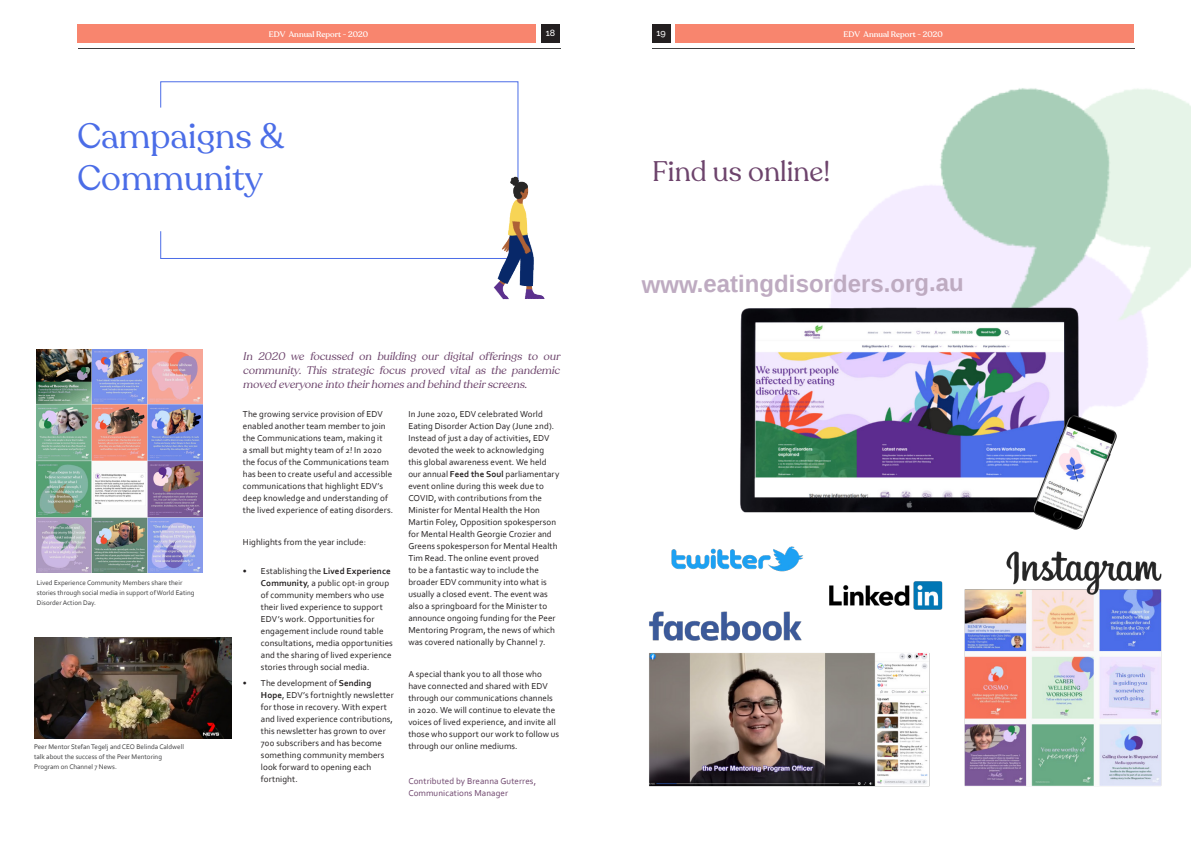
<style>
.page{position:relative;width:1191px;height:842px;background:#fff}
.page>*{position:absolute;margin:0;border:0;box-sizing:border-box;transform-origin:0 0}
.t1{font:35px/42px "Recoleta Regular DEMO";color:#4b6de7}
.t2{font:28px "Recoleta Regular DEMO";color:#6d446c}
.t3{font:700 24px "Liberation Sans";letter-spacing:-.005em;color:#beabc1}
.t4{font:italic 11px/14px "Recoleta Regular DEMO";letter-spacing:-.025em;color:#6d446c;text-align:justify}
.t5{font:9px/12px "Corbel";letter-spacing:.01em;color:#231f20}
.t6{font:9px/12px "Corbel";letter-spacing:.01em;color:#6d446c}
.Table_Body_Paragraph{font:500 9px "Raleway";color:#fff}
.Table_Body_Paragraph-2{font:500 8px "Recoleta";color:#fff}
.t7{font:7px/10px "Corbel";color:#3e3e3f}
.s1{font-weight:700}
</style>
<div class="page">
<hr style="left:652px;top:48px;width:482px;height:1px;background:#3e3e3f">
<div style="left:652px;top:24px;width:18px;height:19px;background:#231f20"></div>
<div style="left:675px;top:24px;width:459px;height:19px;background:#f8856e"></div>
<img style="left:980px;top:88px;width:207px;height:15px">
<hr style="left:78px;top:48px;width:482px;height:1px;background:#3e3e3f">
<div style="left:541px;top:24px;width:18px;height:19px;background:#231f20"></div>
<div style="left:77px;top:24px;width:459px;height:19px;background:#f8856e"></div>
<svg style="left:160px;top:81px;width:359px;height:178px"></svg>
<img style="left:459px;top:177px;width:86px;height:123px">
<img style="left:34px;top:638px;width:197px;height:100px">
<img style="left:649px;top:103px;width:542px;height:684px">
<img style="left:37px;top:349px;width:165px;height:224px">
<p class="Table_Body_Paragraph-2" style="left:269px;top:30px;width:101px">EDV Annual Report - 2020</p>
<p class="Table_Body_Paragraph" style="left:546px;top:27px;width:11px">18</p>
<p class="Table_Body_Paragraph" style="left:656px;top:27px;width:11px">19</p>
<p class="Table_Body_Paragraph-2" style="left:843px;top:30px;width:101px">EDV Annual Report - 2020</p>
<p class="t1" style="left:77px;top:117px;width:208px">Campaigns &amp;<br>Community</p>
<p class="t7" style="left:37px;top:578px;width:159px">Lived Experience Community Members share their stories through social media in support of World Eating<br>Disorder Action Day.</p>
<p class="t7" style="left:34px;top:742px;width:151px">Peer Mentor Stefan Tegelj and CEO Belinda Caldwell talk about the success of the Peer Mentoring<br>Program on Channel 7 News.</p>
<p class="t4" style="left:243px;top:350px;width:320px">In 2020 we focussed on building our digital offerings to our community. This strategic focus proved vital as the pandemic moved everyone into theirhomes and behind theirscreens.</p>
<p class="t5" style="left:243px;top:408px;width:152px">The growing service provision of EDV enabled another team member to join the Communications team, making it<br>a small but mighty team of 2! In 2020 the focus of the Communications team has been to create useful and accessible communications that highlight EDV’s deep knowledge and understanding of the lived experience of eating disorders.</p>
<p class="t5" style="left:243px;top:536px;width:125px">Highlights from the year include:</p>
<p class="t5" style="left:261px;top:564px;width:133px;text-indent:-18px">• Establishing the <span class="s1">Lived Experience Community</span>, a public opt-in group of community members who use their lived experience to support EDV’s work. Opportunities for engagement include round table consultations, media opportunities and the sharing of lived experience stories through social media.</p>
<p class="t5" style="left:261px;top:677px;width:134px;text-indent:-18px">• The development of <span class="s1">Sending<br>Hope</span>, EDV’s fortnightly newsletter for those in recovery. With expert and lived experience contributions, this newsletter has grown to over<br>700 subscribers and has become something community members look forward to opening each fortnight.</p>
<p class="t5" style="left:408px;top:408px;width:152px">In June 2020, EDV celebrated World Eating Disorder Action Day (June 2nd).<br>Instead of just a day of activities, EDV devoted the week to acknowledging this global awareness event. We held our annual <span class="s1">Feed the Soul</span> parliamentary event online during this week due to COVID, with contributions from the Minister for Mental Health the Hon Martin Foley, Opposition spokesperson for Mental Health Georgie Crozier and Greens spokesperson for Mental Health Tim Read. The online event proved<br>to be a fantastic way to include the broader EDV community into what is usually a closed event. The event was also a springboard for the Minister to announce ongoing funding for the Peer Mentoring Program, the news of which was covered nationally by Channel 7.</p>
<p class="t5" style="left:408px;top:668px;width:152px">A special thank you to all those who have connected and shared with EDV through our communications channels in 2020. We will continue to elevate the voices of lived experience, and invite all those who support our work to follow us through our online mediums.</p>
<p class="t6" style="left:408px;top:775px;width:129px">Contributed by Breanna Guterres,<br>Communications Manager</p>
<p class="t2" style="left:652px;top:159px;width:179px">Find us online!</p>
<p class="t3" style="left:642px;top:267px;width:323px">www.eatingdisorders.org.au</p>
</div>
